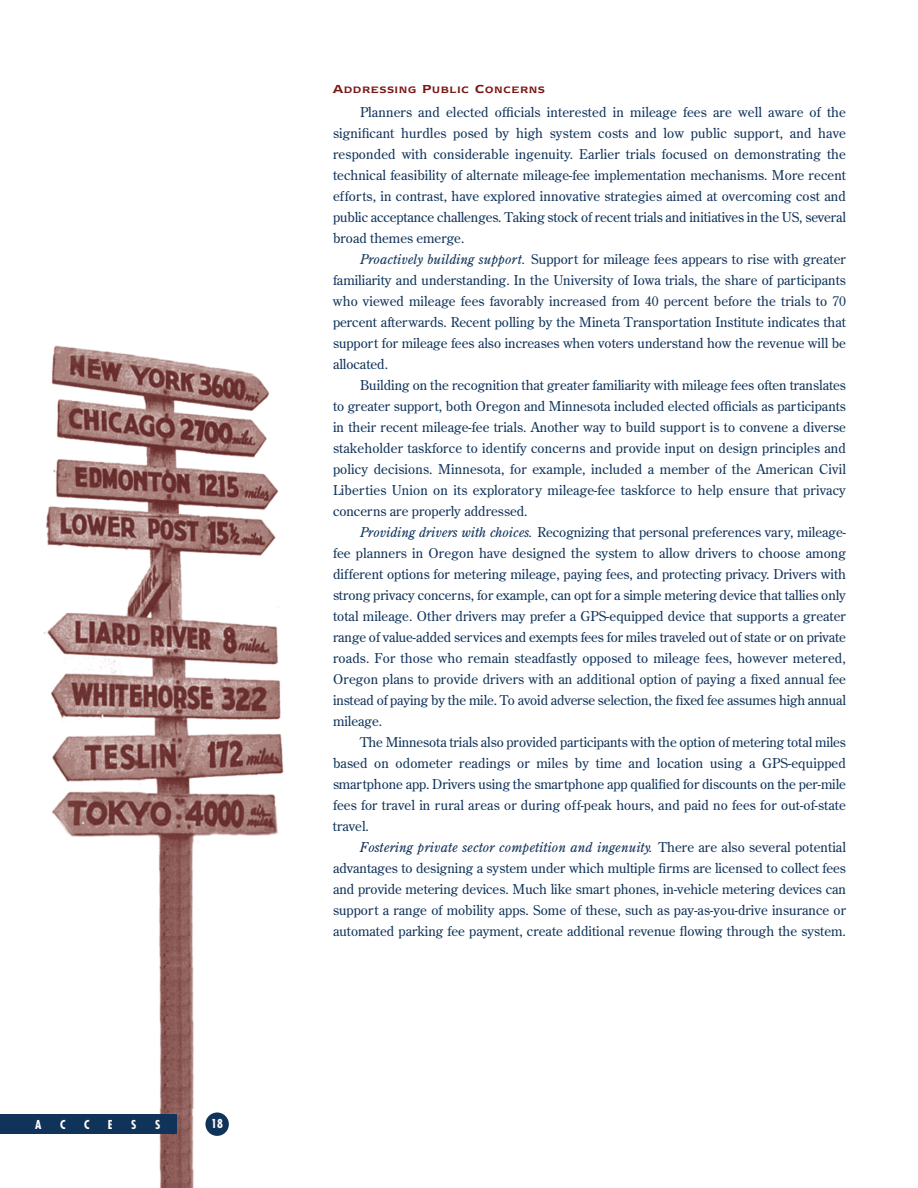
<style>
.page{position:relative;width:918px;height:1188px;background:#fff}
.page>*{position:absolute;margin:0;border:0;box-sizing:border-box;transform-origin:0 0}
.t1{font:13.5px "Century Old Style";letter-spacing:.005em;color:#10335a}
.t2{font:italic 13.5px "Century Old Style";letter-spacing:.005em;color:#10335a}
.t3{font:700 condensed 12px "Futura";color:#fff}
.t4{font:600 10.8px "Newtext IT Cby BT";letter-spacing:.095em;color:#7a1513}
.s1{font-size:13.5px}
.s2{font-style:italic}
.s3{font-style:normal}
</style>
<div class="page">
<img style="left:43px;top:345px;width:241px;height:843px">
<div style="left:205px;top:1113px;width:24px;height:23px;background:#10335a;border-radius:50%"></div>
<div style="left:0;top:1114px;width:177px;height:20px;background:#10335a"></div>
<p class="t3" style="left:35px;top:1119px;width:8px">A</p>
<p class="t3" style="left:60px;top:1119px;width:7px">C</p>
<p class="t3" style="left:84px;top:1119px;width:7px">C</p>
<p class="t3" style="left:108px;top:1119px;width:6px">E</p>
<p class="t3" style="left:131px;top:1119px;width:7px">S</p>
<p class="t3" style="left:155px;top:1119px;width:7px">S</p>
<p class="t3" style="left:211px;top:1118px;width:13px">18</p>
<p class="t4" style="left:333px;top:86px;width:213px"><span class="s1">A</span>DDRESSING <span class="s1">P</span>UBLIC <span class="s1">C</span>ONCERNS</p>
<p class="t1" style="left:360px;top:107px;width:488px">Planners and elected officials interested in mileage fees are well aware of the</p>
<p class="t1" style="left:333px;top:128px;width:515px">significant hurdles posed by high system costs and low public support, and have</p>
<p class="t1" style="left:333px;top:149px;width:515px">responded with considerable ingenuity. Earlier trials focused on demonstrating the</p>
<p class="t1" style="left:333px;top:170px;width:515px">technical feasibility of alternate mileage-fee implementation mechanisms. More recent</p>
<p class="t1" style="left:333px;top:191px;width:515px">efforts, in contrast, have explored innovative strategies aimed at overcoming cost and</p>
<p class="t1" style="left:333px;top:212px;width:515px">public acceptance challenges. Taking stock of recent trials and initiatives in the US, several</p>
<p class="t1" style="left:333px;top:233px;width:133px">broad themes emerge.</p>
<p class="t1" style="left:360px;top:254px;width:487px"><span class="s2">Proactively building support.</span> Support for mileage fees appears to rise with greater</p>
<p class="t1" style="left:333px;top:275px;width:514px">familiarity and understanding. In the University of Iowa trials, the share of participants</p>
<p class="t1" style="left:333px;top:296px;width:515px">who viewed mileage fees favorably increased from 40 percent before the trials to 70</p>
<p class="t1" style="left:333px;top:317px;width:514px">percent afterwards. Recent polling by the Mineta Transportation Institute indicates that</p>
<p class="t1" style="left:333px;top:338px;width:514px">support for mileage fees also increases when voters understand how the revenue will be</p>
<p class="t1" style="left:333px;top:359px;width:57px">allocated.</p>
<p class="t1" style="left:360px;top:380px;width:488px">Building on the recognition that greater familiarity with mileage fees often translates</p>
<p class="t1" style="left:333px;top:401px;width:515px">to greater support, both Oregon and Minnesota included elected officials as participants</p>
<p class="t1" style="left:333px;top:422px;width:515px">in their recent mileage-fee trials. Another way to build support is to convene a diverse</p>
<p class="t1" style="left:333px;top:443px;width:515px">stakeholder taskforce to identify concerns and provide input on design principles and</p>
<p class="t1" style="left:333px;top:464px;width:515px">policy decisions. Minnesota, for example, included a member of the American Civil</p>
<p class="t1" style="left:333px;top:485px;width:515px">Liberties Union on its exploratory mileage-fee taskforce to help ensure that privacy</p>
<p class="t1" style="left:333px;top:506px;width:196px">concerns are properly addressed.</p>
<p class="t1" style="left:360px;top:527px;width:487px"><span class="s2">Providing drivers with choices.</span> Recognizing that personal preferences vary, mileage-</p>
<p class="t1" style="left:333px;top:548px;width:515px">fee planners in Oregon have designed the system to allow drivers to choose among</p>
<p class="t1" style="left:333px;top:569px;width:515px">different options for metering mileage, paying fees, and protecting privacy. Drivers with</p>
<p class="t1" style="left:333px;top:590px;width:514px">strong privacy concerns, for example, can opt for a simple metering device that tallies only</p>
<p class="t1" style="left:333px;top:611px;width:514px">total mileage. Other drivers may prefer a GPS-equipped device that supports a greater</p>
<p class="t1" style="left:333px;top:632px;width:515px">range of value-added services and exempts fees for miles traveled out of state or on private</p>
<p class="t1" style="left:333px;top:653px;width:514px">roads. For those who remain steadfastly opposed to mileage fees, however metered,</p>
<p class="t1" style="left:333px;top:674px;width:514px">Oregon plans to provide drivers with an additional option of paying a fixed annual fee</p>
<p class="t1" style="left:333px;top:695px;width:515px">instead of paying by the mile. To avoid adverse selection, the fixed fee assumes high annual</p>
<p class="t1" style="left:333px;top:716px;width:51px">mileage.</p>
<p class="t1" style="left:360px;top:737px;width:487px">The Minnesota trials also provided participants with the option of metering total miles</p>
<p class="t1" style="left:333px;top:758px;width:514px">based on odometer readings or miles by time and location using a GPS-equipped</p>
<p class="t1" style="left:333px;top:779px;width:515px">smartphone app. Drivers using the smartphone app qualified for discounts on the per-mile</p>
<p class="t1" style="left:333px;top:800px;width:514px">fees for travel in rural areas or during off-peak hours, and paid no fees for out-of-state</p>
<p class="t1" style="left:333px;top:821px;width:37px">travel.</p>
<p class="t2" style="left:360px;top:842px;width:488px">Fostering private sector competition and ingenuity. <span class="s3">There are also several potential</span></p>
<p class="t1" style="left:333px;top:863px;width:515px">advantages to designing a system under which multiple firms are licensed to collect fees</p>
<p class="t1" style="left:333px;top:884px;width:514px">and provide metering devices. Much like smart phones, in-vehicle metering devices can</p>
<p class="t1" style="left:333px;top:905px;width:515px">support a range of mobility apps. Some of these, such as pay-as-you-drive insurance or</p>
<p class="t1" style="left:333px;top:926px;width:514px">automated parking fee payment, create additional revenue flowing through the system.</p>
</div>
